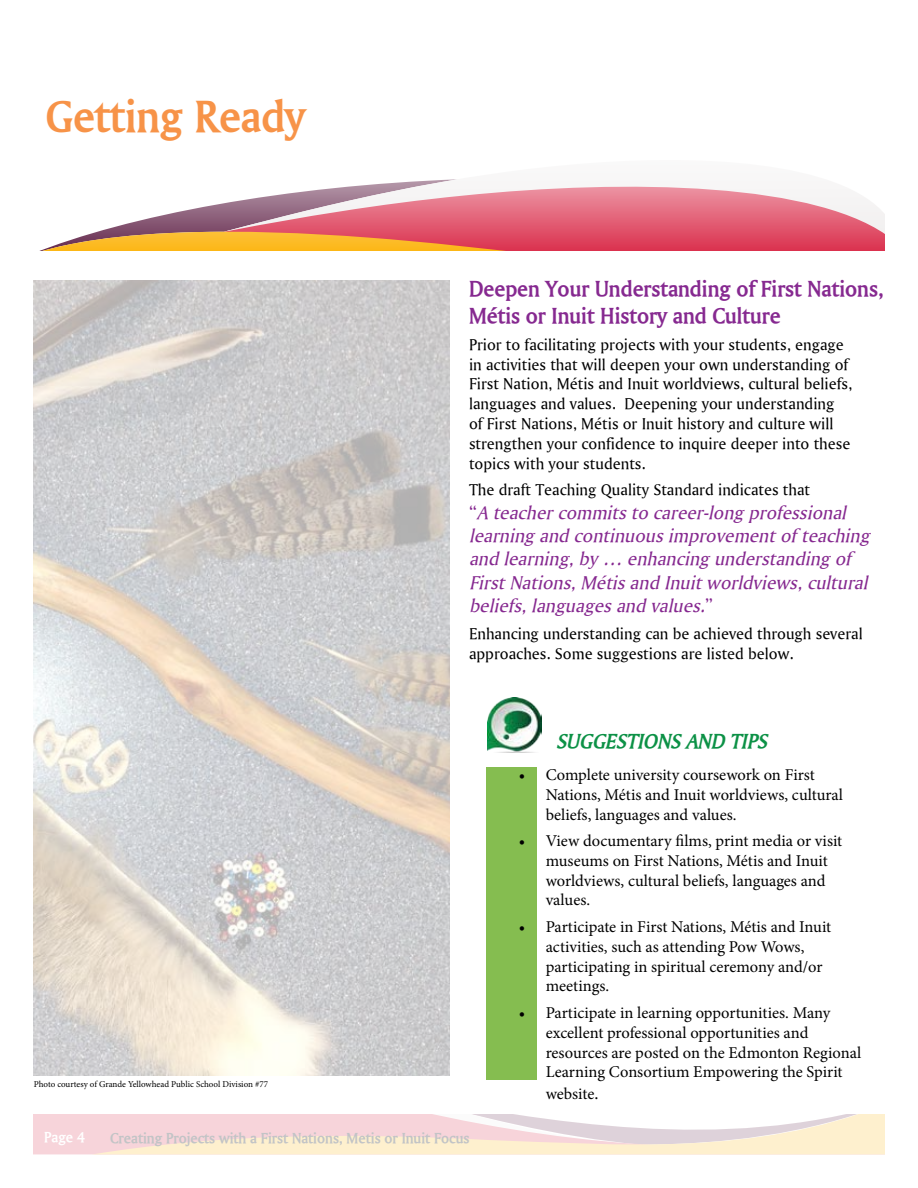
<style>
.page{position:relative;width:918px;height:1188px;background:#fff}
.page>*{position:absolute;margin:0;border:0;box-sizing:border-box;transform-origin:0 0}
.t1{font:700 45px "Ameretto";color:#f79348}
.t2{font:700 22.5px/27px "Ameretto";color:#862990}
.t3{font:italic 700 21px "Ameretto";color:#0c9146}
.t4{font:italic 19.5px/23.4px "Ameretto";color:#862990}
.t5{font:16.5px/19.8px "Minion Pro";color:#000}
.t6{font:16.5px/19.8px "Ameretto Normal";color:#000}
.t7{font:700 15px "Ameretto";color:#c2c4c6}
.t8{font:700 15px "Ameretto";color:#fff}
.t9{font:9px "Minion Pro";color:#000}
.s1{font-family:"Ameretto Normal";font-style:normal}
.s2{font-size:18px}
</style>
<div class="page">
<svg style="left:34px;top:1115px;width:850px;height:40px;background:#f7e3d9"></svg>
<div style="left:486px;top:768px;width:51px;height:312px;background:#85bd50"></div>
<img style="left:34px;top:281px;width:416px;height:794px">
<svg style="left:716px;top:190px;width:168px;height:61px"></svg>
<svg style="left:39px;top:179px;width:677px;height:72px"></svg>
<img style="left:487px;top:697px;width:54px;height:56px">
<h1 class="t1" style="left:45px;top:88px;width:261px">Getting Ready</h1>
<p class="t9" style="left:34px;top:1078px;width:236px">Photo courtesy of Grande Yellowhead Public School Division #77</p>
<h2 class="t2" style="left:469px;top:275px;width:416px">Deepen Your Understanding of First Nations,<br>Métis or Inuit History and Culture</h2>
<p class="t6" style="left:469px;top:334px;width:385px">Prior to facilitating projects with your students, engage in activities that will deepen your own understanding of First Nation, Métis and Inuit worldviews, cultural beliefs, languages and values. Deepening your understanding<br>of First Nations, Métis or Inuit history and culture will strengthen your confidence to inquire deeper into these topics with your students.</p>
<p class="t6" style="left:469px;top:479px;width:343px">The draft Teaching Quality Standard indicates that</p>
<p class="t4" style="left:469px;top:500px;width:402px"><span class="s1">“</span>A teacher commits to career-long professional learning and continuous improvement of teaching and learning, by … enhancing understanding of First Nations, Métis and Inuit worldviews, cultural beliefs, languages and values.<span class="s1">”</span></p>
<p class="t6" style="left:469px;top:623px;width:395px">Enhancing understanding can be achieved through several approaches. Some suggestions are listed below.</p>
<p class="t3" style="left:556px;top:728px;width:23px">SUGGESTI</p>
<p class="t3" style="left:643px;top:728px;width:58px">ONS AND</p>
<p class="t3" style="left:730px;top:728px;width:22px">TIPS</p>
<p class="t5" style="left:546px;top:765px;width:299px;text-indent:-27px">• Complete university coursework on First<br>Nations, Métis and Inuit worldviews, cultural beliefs, languages and values.</p>
<p class="t5" style="left:546px;top:831px;width:298px;text-indent:-27px">• View documentary films, print media or visit museums on First Nations, Métis and Inuit worldviews, cultural beliefs, languages and values.</p>
<p class="t5" style="left:546px;top:917px;width:287px;text-indent:-27px">• Participate in First Nations, Métis and Inuit activities, such as attending Pow Wows, participating in spiritual ceremony and/or meetings.</p>
<p class="t5" style="left:546px;top:1003px;width:317px;text-indent:-27px">• Participate in learning opportunities. Many excellent professional opportunities and resources are posted on the Edmonton Regional Learning Consortium Empowering the Spirit</p>
<p class="t5" style="left:546px;top:1084px;width:54px">website<span class="s2">.</span></p>
<p class="t8" style="left:44px;top:1128px;width:42px">Page 4</p>
<p class="t7" style="left:110px;top:1129px;width:361px">Creating Projects with a First Nations, Metis or Inuit Focus</p>
</div>
